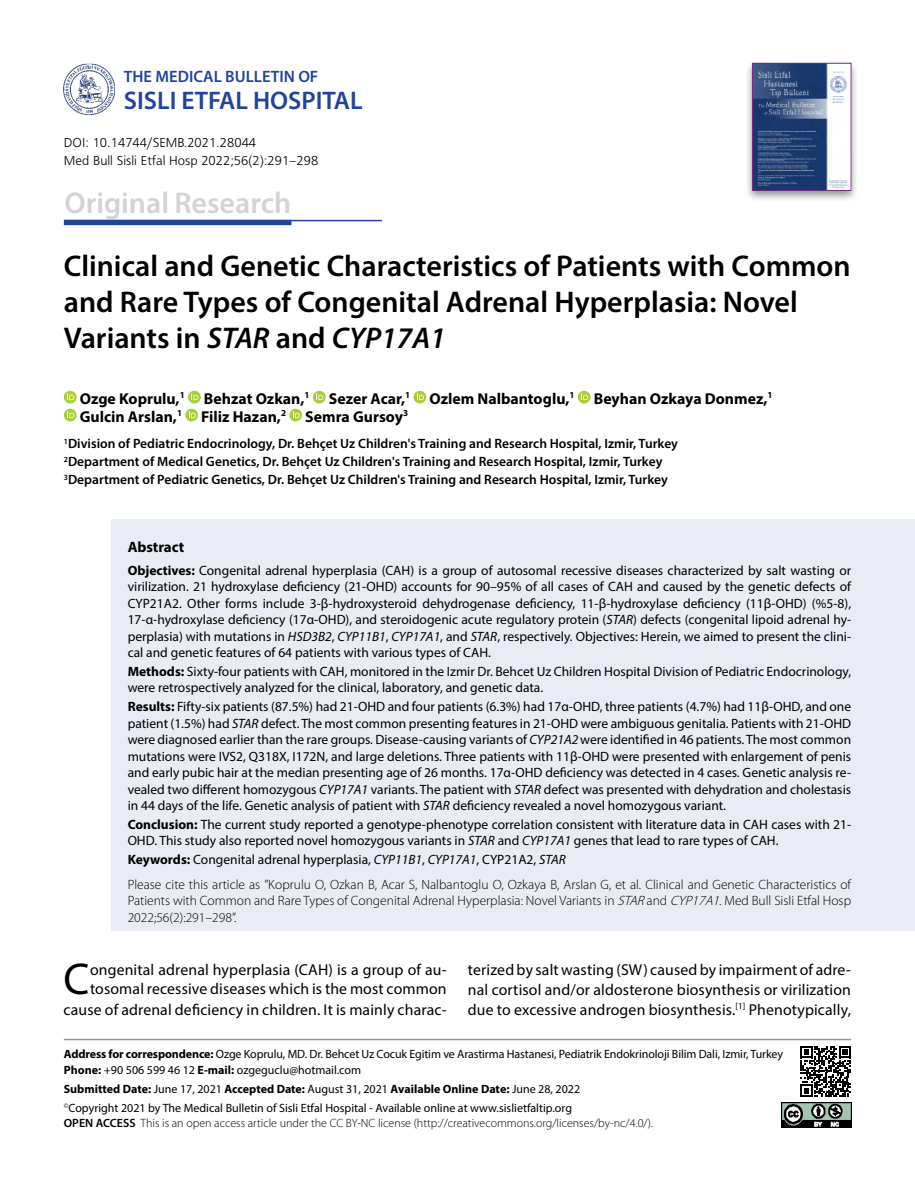
<style>
.page{position:relative;width:915px;height:1191px;background:#fff}
.page>*{position:absolute;margin:0;border:0;box-sizing:border-box;transform-origin:0 0}
.t1{font:44.7px "Myriad Pro";color:#000}
.t2{font:600 30px/36px "Myriad Pro";color:#000}
.t3{font:600 30px "Myriad Pro";color:#d1d3d4}
.t4{font:600 25.5px "Myriad Pro";color:#20449c}
.t5{font:600 16.5px "Myriad Pro";color:#20449c}
.t6{font:15.75px/20px "Myriad Pro";letter-spacing:.01em;color:#000;text-align:right}
.t7{font:700 15.75px/18px "Myriad Pro";color:#000}
.t8{font:700 15px "Myriad Pro";color:#000}
.t9{font:13.5px/16.5px "Myriad Pro";color:#000;text-align:justify}
.t10{font:300 13.5px/25px "Myriad Pro";color:#000}
.t11{font:600 13.5px/18px "Myriad Pro";color:#000}
.t12{font:13.5px/18px "Frugal Normal Tr";color:#000}
.t13{font:12px/16.5px "Myriad Pro";letter-spacing:-.005em;color:#000}
.t14{font:300 12px "Myriad Pro";color:#000}
.s1{font-style:italic}
.s2{font-weight:700}
.s3{font-weight:400}
.s4{font-weight:400;font-style:italic}
.s5{font-weight:600}
</style>
<div class="page">
<div style="left:112px;top:520px;width:802px;height:411px;background:#e9ecf5"></div>
<svg style="left:64px;top:391px;width:13px;height:12px"></svg>
<svg style="left:67px;top:393px;width:7px;height:7px"></svg>
<svg style="left:188px;top:391px;width:13px;height:12px"></svg>
<svg style="left:191px;top:393px;width:7px;height:7px"></svg>
<div style="left:313px;top:391px;width:12px;height:12px;background:#a6ce3a;border-radius:50%"></div>
<svg style="left:316px;top:393px;width:7px;height:7px"></svg>
<svg style="left:413px;top:391px;width:13px;height:12px"></svg>
<svg style="left:417px;top:393px;width:7px;height:7px"></svg>
<svg style="left:577px;top:391px;width:13px;height:12px"></svg>
<svg style="left:581px;top:393px;width:7px;height:7px"></svg>
<svg style="left:64px;top:409px;width:13px;height:12px"></svg>
<svg style="left:67px;top:411px;width:7px;height:7px"></svg>
<svg style="left:185px;top:409px;width:13px;height:12px"></svg>
<svg style="left:189px;top:411px;width:7px;height:7px"></svg>
<svg style="left:289px;top:409px;width:13px;height:12px"></svg>
<svg style="left:292px;top:411px;width:7px;height:7px"></svg>
<hr style="left:64px;top:1038px;width:786px;height:2px;background:#939598">
<img style="left:64px;top:64px;width:51px;height:51px">
<div style="left:744px;top:59px;width:114px;height:143px;background:#000;opacity:.43"></div>
<img style="left:754px;top:65px;width:94px;height:124px">
<div style="left:752px;top:63px;width:98px;height:128px;border:1px solid #792b88"></div>
<svg style="left:800px;top:1046px;width:50px;height:50px"></svg>
<img style="left:781px;top:1102px;width:69px;height:25px">
<hr style="left:65px;top:220px;width:317px;height:1px;background:#20449c">
<div style="left:64px;top:220px;width:227px;height:5px;background:#20449c"></div>
<p class="t5" style="left:124px;top:66px;width:196px">THE MEDICAL BULLETIN OF</p>
<h3 class="t4" style="left:124px;top:84px;width:240px">SISLI ETFAL HOSPITAL</h3>
<p class="t12" style="left:64px;top:133px;width:256px">DOI: 10.14744/SEMB.2021.28044<br>Med Bull Sisli Etfal Hosp 2022;56(2):291–298</p>
<h2 class="t3" style="left:65px;top:184px;width:228px">Original Research</h2>
<h2 class="t2" style="left:64px;top:247px;width:788px">Clinical and Genetic Characteristics of Patients with Common and Rare Types of Congenital Adrenal Hyperplasia: Novel<br>Variants in <span class="s1">STAR</span> and <span class="s1">CYP17A1</span></h2>
<p class="t7" style="left:80px;top:389px;width:694px">Ozge Koprulu,<sup>1</sup> Behzat Ozkan,<sup>1</sup> Sezer Acar,<sup>1</sup> Ozlem Nalbantoglu,<sup>1</sup> Beyhan Ozkaya Donmez,<sup>1<br></sup>Gulcin Arslan,<sup>1</sup> Filiz Hazan,<sup>2</sup> Semra Gursoy<sup>3</sup></p>
<p class="t11" style="left:64px;top:434px;width:615px"><sup>1</sup>Division of Pediatric Endocrinology, Dr. Behçet Uz Children's Training and Research Hospital, Izmir, Turkey<br><sup>2</sup>Department of Medical Genetics, Dr. Behçet Uz Children's Training and Research Hospital, Izmir, Turkey<br><sup>3</sup>Department of Pediatric Genetics, Dr. Behçet Uz Children's Training and Research Hospital, Izmir, Turkey</p>
<p class="t8" style="left:128px;top:537px;width:58px">Abstract</p>
<p class="t9" style="left:128px;top:562px;width:724px"><span class="s2">Objectives:</span> Congenital adrenal hyperplasia (CAH) is a group of autosomal recessive diseases characterized by salt wasting or virilization. 21 hydroxylase deficiency (21-OHD) accounts for 90–95% of all cases of CAH and caused by the genetic defects of CYP21A2. Other forms include 3-β-hydroxysteroid dehydrogenase deficiency, 11-β-hydroxylase deficiency (11β-OHD) (%5-8), 17-α-hydroxylase deficiency (17α-OHD), and steroidogenic acute regulatory protein (<span class="s1">STAR</span>) defects (congenital lipoid adrenal hy&shy;perplasia) with mutations in <span class="s1">HSD3B2</span>, <span class="s1">CYP11B1</span>, <span class="s1">CYP17A1</span>, and <span class="s1">STAR</span>, respectively. Objectives: Herein, we aimed to present the clini&shy;cal and genetic features of 64 patients with various types of CAH.</p>
<p class="t9" style="left:128px;top:663px;width:724px"><span class="s2">Methods:</span> Sixty-four patients with CAH, monitored in the Izmir Dr. Behcet Uz Children Hospital Division of Pediatric Endocrinology, were retrospectively analyzed for the clinical, laboratory, and genetic data.</p>
<p class="t9" style="left:128px;top:698px;width:724px"><span class="s2">Results:</span> Fifty-six patients (87.5%) had 21-OHD and four patients (6.3%) had 17α-OHD, three patients (4.7%) had 11β-OHD, and one patient (1.5%) had <span class="s1">STAR</span> defect. The most common presenting features in 21-OHD were ambiguous genitalia. Patients with 21-OHD were diagnosed earlier than the rare groups. Disease-causing variants of <span class="s1">CYP21A2</span> were identified in 46 patients. The most common mutations were IVS2, Q318X, I172N, and large deletions. Three patients with 11β-OHD were presented with enlargement of penis and early pubic hair at the median presenting age of 26 months. 17α-OHD deficiency was detected in 4 cases. Genetic analysis re&shy;vealed two different homozygous <span class="s1">CYP17A1</span> variants. The patient with <span class="s1">STAR</span> defect was presented with dehydration and cholestasis in 44 days of the life. Genetic analysis of patient with <span class="s1">STAR</span> deficiency revealed a novel homozygous variant.</p>
<p class="t9" style="left:128px;top:815px;width:724px"><span class="s2">Conclusion:</span> The current study reported a genotype-phenotype correlation consistent with literature data in CAH cases with 21-<br>OHD. This study also reported novel homozygous variants in <span class="s1">STAR</span> and <span class="s1">CYP17A1</span> genes that lead to rare types of CAH.</p>
<p class="t10" style="left:128px;top:847px;width:724px"><span class="s2">Keywords:</span> <span class="s3">Congenital adrenal hyperplasia,</span> <span class="s4">CYP11B1</span><span class="s3">,</span> <span class="s4">CYP17A1</span><span class="s3">, CYP21A2,</span> <span class="s4">STAR<br></span>Please cite this article as ”Koprulu O, Ozkan B, Acar S, Nalbantoglu O, Ozkaya B, Arslan G, et al. Clinical and Genetic Characteristics of</p>
<p class="t10" style="left:128px;top:893px;width:724px;line-height:16.5px">Patients with Common and Rare Types of Congenital Adrenal Hyperplasia: Novel Variants in <span class="s1">STAR</span>and <span class="s1">CYP17A1</span>. Med Bull Sisli Etfal Hosp<br>2022;56(2):291–298”.</p>
<p class="t6" style="left:64px;top:959px;width:384px">ongenital adrenal hyperplasia (CAH) is a group of au&shy;tosomal recessive diseases which is the most common cause of adrenal deficiency in children. It is mainly charac-</p>
<p class="t6" style="left:468px;top:959px;width:384px;text-align:justify">terized by salt wasting (SW) caused by impairment of adre&shy;nal cortisol and/or aldosterone biosynthesis or virilization due to excessive androgen biosynthesis.<sup>[1]</sup> Phenotypically,</p>
<h1 class="t1" style="left:64px;top:951px;width:27px">C</h1>
<p class="t13" style="left:64px;top:1045px;width:720px"><span class="s2">Address for correspondence:</span> Ozge Koprulu, MD. Dr. Behcet Uz Cocuk Egitim ve Arastirma Hastanesi, Pediatrik Endokrinoloji Bilim Dali, Izmir, Turkey<br><span class="s2">Phone:</span> +90 506 599 46 12 <span class="s2">E-mail:</span> ozgeguclu@hotmail.com</p>
<p class="t13" style="left:64px;top:1079px;width:518px;line-height:18.6px"><span class="s2">Submitted Date:</span> June 17, 2021 <span class="s2">Accepted Date:</span> August 31, 2021 <span class="s2">Available Online Date:</span> June 28, 2022 <sup>©</sup>Copyright 2021 by The Medical Bulletin of Sisli Etfal Hospital - Available online at www.sislietfaltip.org</p>
<p class="t14" style="left:64px;top:1116px;width:590px"><span class="s5">OPEN ACCESS</span> This is an open access article under the CC BY-NC license (http://creativecommons.org/licenses/by-nc/4.0/).</p>
</div>
